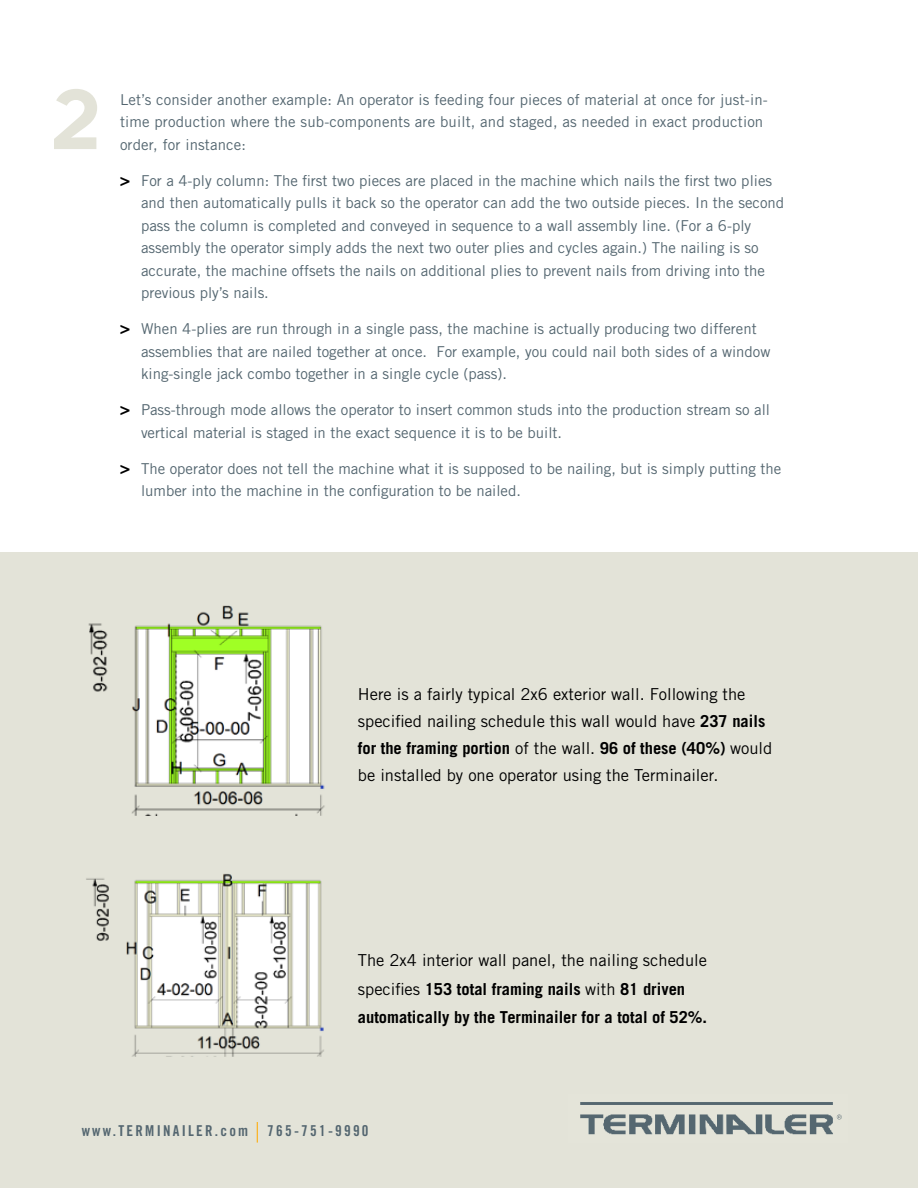
<style>
.page{position:relative;width:918px;height:1188px;background:#fff}
.page>*{position:absolute;margin:0;border:0;box-sizing:border-box;transform-origin:0 0}
.t1{font:76.5px "Heinberg";color:#e3e3d8}
.t2{font:16.5px/27px "Trade Gothic";color:#000}
.t3{font:700 16.5px/28.5px "Trade Gothic";color:#000}
.t4{font:15px/22.5px "Trade Gothic";color:#546670}
.t5{font:15px "Trade Gothic Bold Cond Twenty";letter-spacing:.15em;color:#546670}
.s1{font-weight:700;font-size:16.5px;color:#000}
.s2{font-weight:700}
.s3{font-weight:400}
</style>
<div class="page">
<div style="left:0;top:552px;width:918px;height:636px;background:#e3e3d8"></div>
<img style="left:580px;top:1102px;width:261px;height:33px">
<svg style="left:837px;top:1115px;width:5px;height:4px"></svg>
<svg style="left:257px;top:1122px;width:1px;height:21px"></svg>
<img style="left:89px;top:605px;width:236px;height:210px">
<img style="left:86px;top:873px;width:238px;height:184px">
<h1 class="t1" style="left:54px;top:60px;width:51px">2</h1>
<p class="t4" style="left:120px;top:88px;width:649px">Let’s consider another example: An operator is feeding four pieces of material at once for just-in&shy;time production where the sub-components are built, and staged, as needed in exact production order, for instance:</p>
<p class="t4" style="left:141px;top:169px;width:645px;text-indent:-21px"><span class="s1">&gt;</span> For a 4-ply column: The first two pieces are placed in the machine which nails the first two plies and then automatically pulls it back so the operator can add the two outside pieces. In the second pass the column is completed and conveyed in sequence to a wall assembly line. (For a 6-ply assembly the operator simply adds the next two outer plies and cycles again.) The nailing is so accurate, the machine offsets the nails on additional plies to prevent nails from driving into the previous ply’s nails.</p>
<p class="t4" style="left:141px;top:317px;width:631px;text-indent:-21px"><span class="s1">&gt;</span> When 4-plies are run through in a single pass, the machine is actually producing two different assemblies that are nailed together at once. For example, you could nail both sides of a window king-single jack combo together in a single cycle (pass).</p>
<p class="t4" style="left:141px;top:398px;width:631px;text-indent:-21px"><span class="s1">&gt;</span> Pass-through mode allows the operator to insert common studs into the production stream so all vertical material is staged in the exact sequence it is to be built.</p>
<p class="t4" style="left:141px;top:457px;width:642px;text-indent:-21px"><span class="s1">&gt;</span> The operator does not tell the machine what it is supposed to be nailing, but is simply putting the lumber into the machine in the configuration to be nailed.</p>
<p class="t2" style="left:358px;top:681px;width:416px">Here is a fairly typical 2x6 exterior wall. Following the specified nailing schedule this wall would have <span class="s2">237 nails for the framing portion</span> of the wall. <span class="s2">96 of these (40%)</span> would be installed by one operator using the Terminailer.</p>
<p class="t3" style="left:358px;top:946px;width:351px"><span class="s3">The 2x4 interior wall panel, the nailing schedule specifies</span> 153 total framing nails <span class="s3">with</span> 81 driven automatically by the Terminailer for a total of 52%.</p>
<p class="t5" style="left:82px;top:1122px;width:168px">www.TERMINAILER.com</p>
<p class="t5" style="left:267px;top:1122px;width:103px">765-751-9990</p>
</div>
